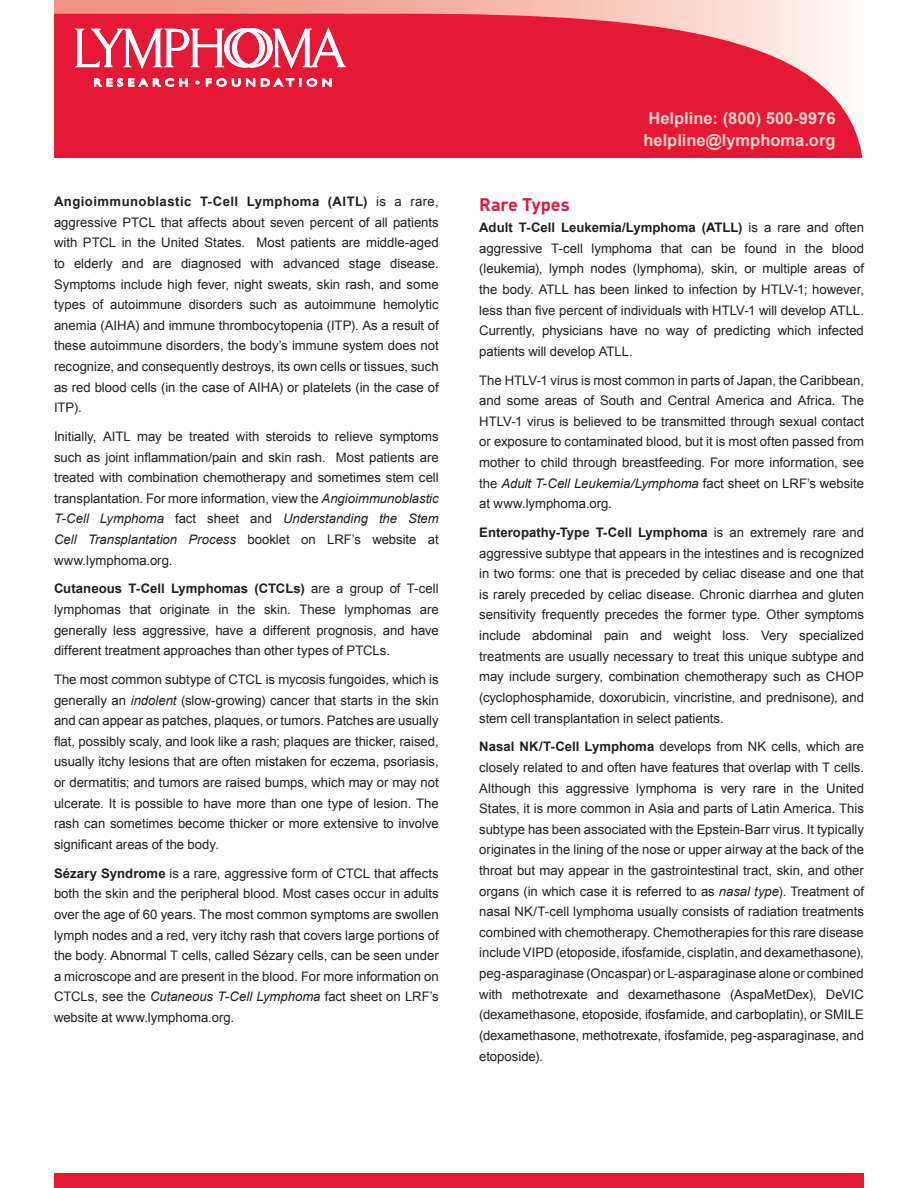
<style>
.page{position:relative;width:918px;height:1188px;background:#fff}
.page>*{position:absolute;margin:0;border:0;box-sizing:border-box;transform-origin:0 0}
.t1{font:700 18px "DIN";color:#e51836}
.t2{font:700 16.5px/22.5px "Arial";color:#fad1c6;text-align:center}
.t3{font:13.2px/20.5px "Arial";color:#231f20;text-align:justify}
.s1{font-weight:700}
.s2{font-style:italic}
</style>
<div class="page">
<svg style="left:54px;top:0;width:809px;height:158px;background:#e83b51"></svg>
<div style="left:54px;top:1174px;width:810px;height:14px;background:#e51836"></div>
<svg style="left:75px;top:28px;width:271px;height:42px"></svg>
<svg style="left:94px;top:78px;width:94px;height:9px"></svg>
<svg style="left:195px;top:81px;width:4px;height:3px"></svg>
<svg style="left:206px;top:78px;width:126px;height:9px"></svg>
<p class="t3" style="left:54px;top:191px;width:386px"><span class="s1">Angioimmunoblastic T-Cell Lymphoma (AITL)</span> is a rare, aggressive PTCL that affects about seven percent of all patients with PTCL in the United States. Most patients are middle-aged to elderly and are diagnosed with advanced stage disease.<br>Symptoms include high fever, night sweats, skin rash, and some types of autoimmune disorders such as autoimmune hemolytic anemia (AIHA) and immune thrombocytopenia (ITP). As a result of these autoimmune disorders, the body’s immune system does not recognize, and consequently destroys, its own cells or tissues, such as red blood cells (in the case of AIHA) or platelets (in the case of ITP).</p>
<p class="t3" style="left:54px;top:426px;width:386px">Initially, AITL may be treated with steroids to relieve symptoms such as joint inflammation/pain and skin rash. Most patients are treated with combination chemotherapy and sometimes stem cell transplantation. For more information, view the <span class="s2">Angioimmunoblastic T-Cell Lymphoma</span> fact sheet and <span class="s2">Understanding the Stem Cell Transplantation Process</span> booklet on LRF’s website at www.lymphoma.org.</p>
<p class="t3" style="left:54px;top:579px;width:386px"><span class="s1">Cutaneous T-Cell Lymphomas (CTCLs)</span> are a group of T-cell lymphomas that originate in the skin. These lymphomas are generally less aggressive, have a different prognosis, and have different treatment approaches than other types of PTCLs.</p>
<p class="t3" style="left:54px;top:669px;width:386px">The most common subtype of CTCL is mycosis fungoides, which is generally an <span class="s2">indolent</span> (slow-growing) cancer that starts in the skin and can appear as patches, plaques, or tumors. Patches are usually flat, possibly scaly, and look like a rash; plaques are thicker, raised, usually itchy lesions that are often mistaken for eczema, psoriasis, or dermatitis; and tumors are raised bumps, which may or may not ulcerate. It is possible to have more than one type of lesion. The rash can sometimes become thicker or more extensive to involve significant areas of the body.</p>
<p class="t3" style="left:54px;top:863px;width:386px"><span class="s1">Sézary Syndrome</span> is a rare, aggressive form of CTCL that affects both the skin and the peripheral blood. Most cases occur in adults over the age of 60 years. The most common symptoms are swollen lymph nodes and a red, very itchy rash that covers large portions of the body. Abnormal T cells, called Sézary cells, can be seen under a microscope and are present in the blood. For more information on CTCLs, see the <span class="s2">Cutaneous T-Cell Lymphoma</span> fact sheet on LRF’s website at www.lymphoma.org.</p>
<p class="t2" style="left:643px;top:107px;width:194px">Helpline: (800) 500-9976 helpline@lymphoma.org</p>
<h1 class="t1" style="left:479px;top:193px;width:92px">Rare Types</h1>
<p class="t3" style="left:479px;top:217px;width:386px"><span class="s1">Adult T-Cell Leukemia/Lymphoma (ATLL)</span> is a rare and often aggressive T-cell lymphoma that can be found in the blood (leukemia), lymph nodes (lymphoma), skin, or multiple areas of the body. ATLL has been linked to infection by HTLV-1; however, less than five percent of individuals with HTLV-1 will develop ATLL.<br>Currently, physicians have no way of predicting which infected patients will develop ATLL.</p>
<p class="t3" style="left:479px;top:370px;width:386px">The HTLV-1 virus is most common in parts of Japan, the Caribbean, and some areas of South and Central America and Africa. The HTLV-1 virus is believed to be transmitted through sexual contact or exposure to contaminated blood, but it is most often passed from mother to child through breastfeeding. For more information, see the <span class="s2">Adult T-Cell Leukemia/Lymphoma</span> fact sheet on LRF’s website at www.lymphoma.org.</p>
<p class="t3" style="left:479px;top:522px;width:386px"><span class="s1">Enteropathy-Type T-Cell Lymphoma</span> is an extremely rare and aggressive subtype that appears in the intestines and is recognized in two forms: one that is preceded by celiac disease and one that is rarely preceded by celiac disease. Chronic diarrhea and gluten sensitivity frequently precedes the former type. Other symptoms include abdominal pain and weight loss. Very specialized treatments are usually necessary to treat this unique subtype and may include surgery, combination chemotherapy such as CHOP (cyclophosphamide, doxorubicin, vincristine, and prednisone), and stem cell transplantation in select patients.</p>
<p class="t3" style="left:479px;top:737px;width:386px"><span class="s1">Nasal NK/T-Cell Lymphoma</span> develops from NK cells, which are closely related to and often have features that overlap with T cells.<br>Although this aggressive lymphoma is very rare in the United States, it is more common in Asia and parts of Latin America. This subtype has been associated with the Epstein-Barr virus. It typically originates in the lining of the nose or upper airway at the back of the throat but may appear in the gastrointestinal tract, skin, and other organs (in which case it is referred to as <span class="s2">nasal type</span>). Treatment of nasal NK/T-cell lymphoma usually consists of radiation treatments combined with chemotherapy. Chemotherapies for this rare disease include VIPD (etoposide, ifosfamide, cisplatin, and dexamethasone), peg-asparaginase (Oncaspar) or L-asparaginase alone or combined with methotrexate and dexamethasone (AspaMetDex), DeVIC (dexamethasone, etoposide, ifosfamide, and carboplatin), or SMILE (dexamethasone, methotrexate, ifosfamide, peg-asparaginase, and etoposide).</p>
</div>
